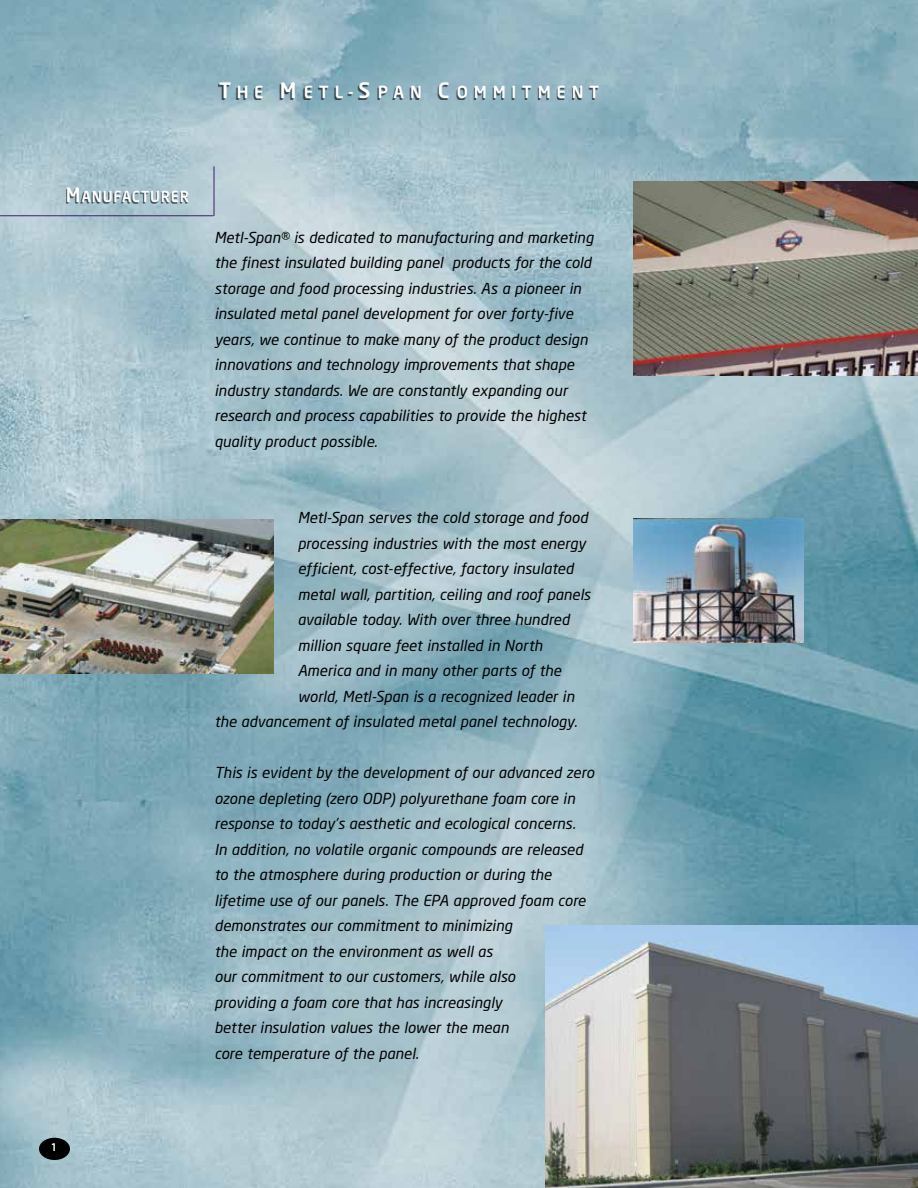
<style>
.page{position:relative;width:918px;height:1188px;background:#fff}
.page>*{position:absolute;margin:0;border:0;box-sizing:border-box;transform-origin:0 0}
.t1{font:500 16.5px "Neo Sans";letter-spacing:.35em;color:#fff}
.t2{font:italic 15px/25.5px "Neo Sans";letter-spacing:.005em;color:#000}
.t3{font:500 15px "Neo Sans";letter-spacing:.055em;color:#fff;scale:.95 1}
.t4{font:500 10.5px "Neo Sans";color:#fff}
.s1{font-size:21px}
.s2{font-size:19.5px}
</style>
<div class="page">
<img style="left:0;top:0;width:918px;height:1188px">
<div style="left:218px;top:84px;width:379px;height:16px;background:#000;opacity:.6"></div>
<div style="left:66px;top:189px;width:121px;height:14px;background:#000;opacity:.6"></div>
<hr style="left:0;top:215px;width:213px;height:1px;background:#401e6b">
<hr style="left:214px;top:166px;width:1px;height:50px;background:#401e6b">
<img style="left:633px;top:519px;width:171px;height:124px">
<img style="left:545px;top:926px;width:372px;height:262px">
<img style="left:0;top:519px;width:274px;height:155px">
<img style="left:634px;top:181px;width:284px;height:195px">
<div style="left:39px;top:1138px;width:31px;height:22px;background:#000;border-radius:50%"></div>
<p class="t1" style="left:219px;top:82px;width:381px"><span class="s1">T</span>HE <span class="s1">M</span>ETL-<span class="s1">S</span>PAN <span class="s1">C</span>OMMITMENT</p>
<p class="t3" style="left:66px;top:187px;width:131px"><span class="s2">M</span>ANUFACTURER</p>
<p class="t2" style="left:214px;top:224px;width:381px">Metl-Span® is dedicated to manufacturing and marketing the finest insulated building panel products for the cold storage and food processing industries. As a pioneer in insulated metal panel development for over forty-five years, we continue to make many of the product design innovations and technology improvements that shape industry standards. We are constantly expanding our research and process capabilities to provide the highest quality product possible.</p>
<p class="t2" style="left:298px;top:505px;width:292px">Metl-Span serves the cold storage and food</p>
<p class="t2" style="left:298px;top:530px;width:290px">processing industries with the most energy</p>
<p class="t2" style="left:298px;top:556px;width:277px">efficient, cost-effective, factory insulated</p>
<p class="t2" style="left:298px;top:581px;width:294px">metal wall, partition, ceiling and roof panels</p>
<p class="t2" style="left:298px;top:607px;width:273px">available today. With over three hundred</p>
<p class="t2" style="left:298px;top:632px;width:246px">million square feet installed in North</p>
<p class="t2" style="left:298px;top:658px;width:265px">America and in many other parts of the</p>
<p class="t2" style="left:298px;top:683px;width:278px">world, Metl-Span is a recognized leader in</p>
<p class="t2" style="left:214px;top:709px;width:364px">the advancement of insulated metal panel technology.</p>
<p class="t2" style="left:214px;top:760px;width:381px">This is evident by the development of our advanced zero ozone depleting (zero ODP) polyurethane foam core in response to today’s aesthetic and ecological concerns.<br>In addition, no volatile organic compounds are released to the atmosphere during production or during the lifetime use of our panels. The EPA approved foam core demonstrates our commitment to minimizing<br>the impact on the environment as well as<br>our commitment to our customers, while also<br>providing a foam core that has increasingly<br>better insulation values the lower the mean<br>core temperature of the panel.</p>
<p class="t4" style="left:51px;top:1141px;width:8px">1</p>
</div>
